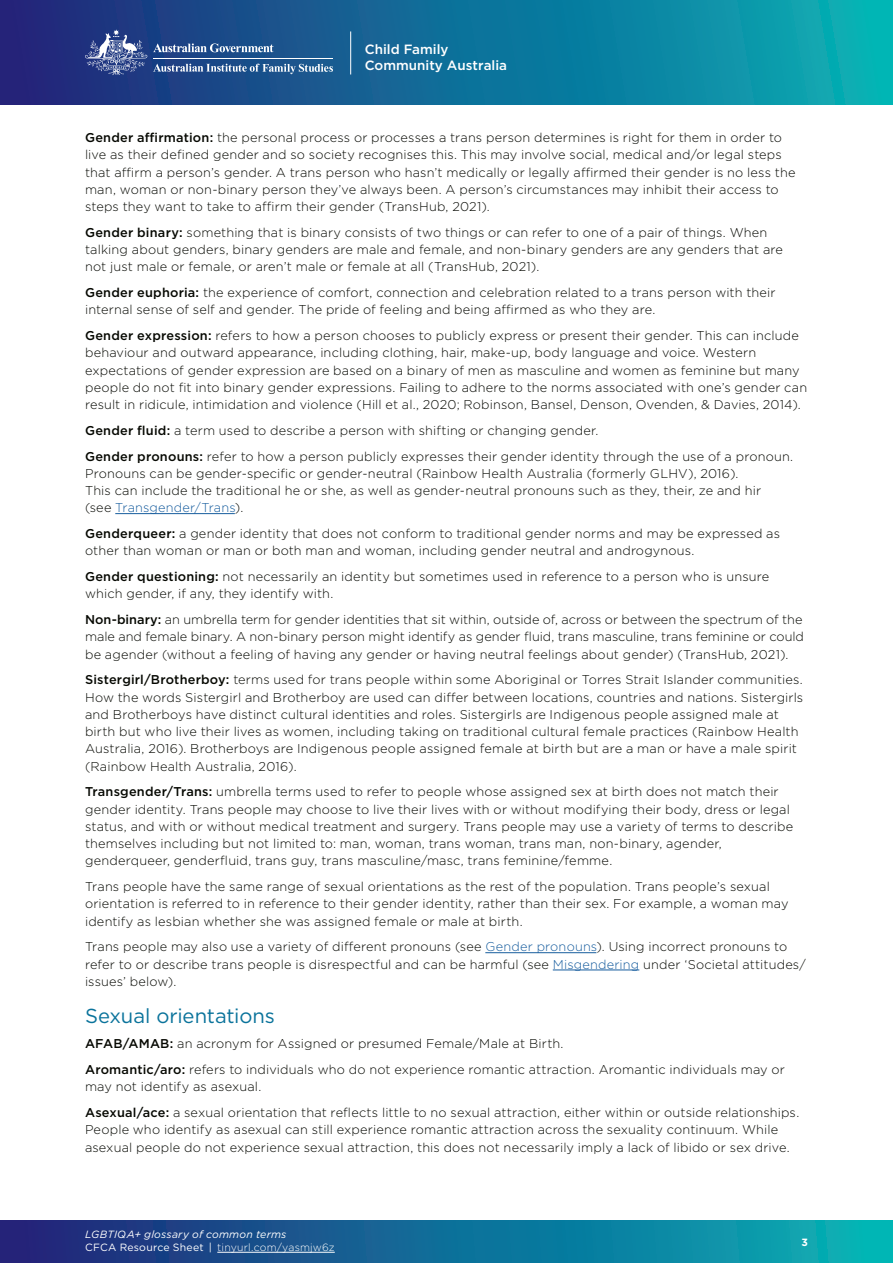
<style>
.page{position:relative;width:893px;height:1263px;background:#fff}
.page>*{position:absolute;margin:0;border:0;box-sizing:border-box;transform-origin:0 0}
.Heading_2{font:20.25px "Gotham";letter-spacing:-.005em;color:#0a739b}
.t1{font:500 13.35px/15.1px "Gotham";color:#fff}
.Body_Text{font:300 12.75px/17.2px "Gotham";letter-spacing:.01em;color:#060802}
.t2{font:italic 10.5px/13.5px "Gotham";letter-spacing:.02em;color:#fff}
.t3{font:700 10.5px "Gotham";color:#fff}
.s1{font-weight:500}
.s2{color:#175d9e}
.s3{font-style:normal}
.s4{font-weight:300;font-style:normal}
</style>
<div class="page">
<div style="left:0;top:0;width:893px;height:104px;background:linear-gradient(to right,#212579,#04b1b5)"></div>
<svg style="left:153px;top:43px;width:120px;height:9px"></svg>
<svg style="left:85px;top:29px;width:62px;height:46px;background:#51649c"></svg>
<hr style="left:153px;top:58px;width:180px;height:1px;background:#fff">
<svg style="left:153px;top:64px;width:180px;height:10px;background:#5a7eaa"></svg>
<hr style="left:350px;top:31px;width:1px;height:43px;background:#fff">
<div style="left:0;top:1220px;width:893px;height:43px;background:linear-gradient(to right,#212379,#04b4b6)"></div>
<hr style="left:217px;top:1252px;width:118px;height:1px;background:#fff">
<hr style="left:115px;top:513px;width:120px;height:1px;background:#175d9e">
<hr style="left:485px;top:952px;width:111px;height:1px;background:#175d9e">
<hr style="left:553px;top:970px;width:86px;height:1px;background:#175d9e">
<p class="t1" style="left:365px;top:42px;width:144px">Child Family<br>Community Australia</p>
<p class="Body_Text" style="left:85px;top:129px;width:712px"><span class="s1">Gender affirmation:</span> the personal process or processes a trans person determines is right for them in order to live as their defined gender and so society recognises this. This may involve social, medical and/or legal steps that affirm a person’s gender. A trans person who hasn’t medically or legally affirmed their gender is no less the man, woman or non-binary person they’ve always been. A person’s circumstances may inhibit their access to steps they want to take to affirm their gender (TransHub, 2021).</p>
<p class="Body_Text" style="left:85px;top:223px;width:699px"><span class="s1">Gender binary:</span> something that is binary consists of two things or can refer to one of a pair of things. When talking about genders, binary genders are male and female, and non-binary genders are any genders that are not just male or female, or aren’t male or female at all (TransHub, 2021).</p>
<p class="Body_Text" style="left:85px;top:284px;width:692px"><span class="s1">Gender euphoria:</span> the experience of comfort, connection and celebration related to a trans person with their internal sense of self and gender. The pride of feeling and being affirmed as who they are.</p>
<p class="Body_Text" style="left:85px;top:327px;width:724px"><span class="s1">Gender expression:</span> refers to how a person chooses to publicly express or present their gender. This can include behaviour and outward appearance, including clothing, hair, make-up, body language and voice. Western expectations of gender expression are based on a binary of men as masculine and women as feminine but many people do not fit into binary gender expressions. Failing to adhere to the norms associated with one’s gender can result in ridicule, intimidation and violence (Hill et al., 2020; Robinson, Bansel, Denson, Ovenden, &amp; Davies, 2014).</p>
<p class="Body_Text" style="left:85px;top:421px;width:515px"><span class="s1">Gender fluid:</span> a term used to describe a person with shifting or changing gender.</p>
<p class="Body_Text" style="left:85px;top:447px;width:710px"><span class="s1">Gender pronouns:</span> refer to how a person publicly expresses their gender identity through the use of a pronoun.<br>Pronouns can be gender-specific or gender-neutral (Rainbow Health Australia (formerly GLHV), 2016).<br>This can include the traditional he or she, as well as gender-neutral pronouns such as they, their, ze and hir<br>(see <span class="s2">Transgender/Trans</span>).</p>
<p class="Body_Text" style="left:85px;top:525px;width:696px"><span class="s1">Genderqueer:</span> a gender identity that does not conform to traditional gender norms and may be expressed as other than woman or man or both man and woman, including gender neutral and androgynous.</p>
<p class="Body_Text" style="left:85px;top:568px;width:686px"><span class="s1">Gender questioning:</span> not necessarily an identity but sometimes used in reference to a person who is unsure which gender, if any, they identify with.</p>
<p class="Body_Text" style="left:85px;top:611px;width:720px;text-align:justify"><span class="s1">Non-binary:</span> an umbrella term for gender identities that sit within, outside of, across or between the spectrum of the male and female binary. A non-binary person might identify as gender fluid, trans masculine, trans feminine or could be agender (without a feeling of having any gender or having neutral feelings about gender) (TransHub, 2021).</p>
<p class="Body_Text" style="left:85px;top:671px;width:720px"><span class="s1">Sistergirl/Brotherboy:</span> terms used for trans people within some Aboriginal or Torres Strait Islander communities.<br>How the words Sistergirl and Brotherboy are used can differ between locations, countries and nations. Sistergirls and Brotherboys have distinct cultural identities and roles. Sistergirls are Indigenous people assigned male at birth but who live their lives as women, including taking on traditional cultural female practices (Rainbow Health Australia, 2016). Brotherboys are Indigenous people assigned female at birth but are a man or have a male spirit (Rainbow Health Australia, 2016).</p>
<p class="Body_Text" style="left:85px;top:783px;width:710px"><span class="s1">Transgender/Trans:</span> umbrella terms used to refer to people whose assigned sex at birth does not match their gender identity. Trans people may choose to live their lives with or without modifying their body, dress or legal status, and with or without medical treatment and surgery. Trans people may use a variety of terms to describe themselves including but not limited to: man, woman, trans woman, trans man, non-binary, agender, genderqueer, genderfluid, trans guy, trans masculine/masc, trans feminine/femme.</p>
<p class="Body_Text" style="left:85px;top:878px;width:705px">Trans people have the same range of sexual orientations as the rest of the population. Trans people’s sexual orientation is referred to in reference to their gender identity, rather than their sex. For example, a woman may identify as lesbian whether she was assigned female or male at birth.</p>
<p class="Body_Text" style="left:85px;top:938px;width:722px">Trans people may also use a variety of different pronouns (see <span class="s2">Gender pronouns</span>). Using incorrect pronouns to refer to or describe trans people is disrespectful and can be harmful (see <span class="s2">Misgendering</span> under ‘Societal attitudes/ issues’ below).</p>
<p class="Heading_2" style="left:85px;top:1002px;width:191px">Sexual orientations</p>
<p class="Body_Text" style="left:85px;top:1035px;width:480px"><span class="s1">AFAB/AMAB:</span> an acronym for Assigned or presumed Female/Male at Birth.</p>
<p class="Body_Text" style="left:85px;top:1061px;width:701px"><span class="s1">Aromantic/aro:</span> refers to individuals who do not experience romantic attraction. Aromantic individuals may or may not identify as asexual.</p>
<p class="Body_Text" style="left:85px;top:1104px;width:716px"><span class="s1">Asexual/ace:</span> a sexual orientation that reflects little to no sexual attraction, either within or outside relationships.<br>People who identify as asexual can still experience romantic attraction across the sexuality continuum. While asexual people do not experience sexual attraction, this does not necessarily imply a lack of libido or sex drive.</p>
<p class="t2" style="left:85px;top:1227px;width:251px">LGBTIQA+ glossary of common terms<br><span class="s3">CFCA Resource Sheet |</span> <span class="s4">tinyurl.com/yasmjw6z</span></p>
<p class="t3" style="left:801px;top:1235px;width:8px">3</p>
</div>
